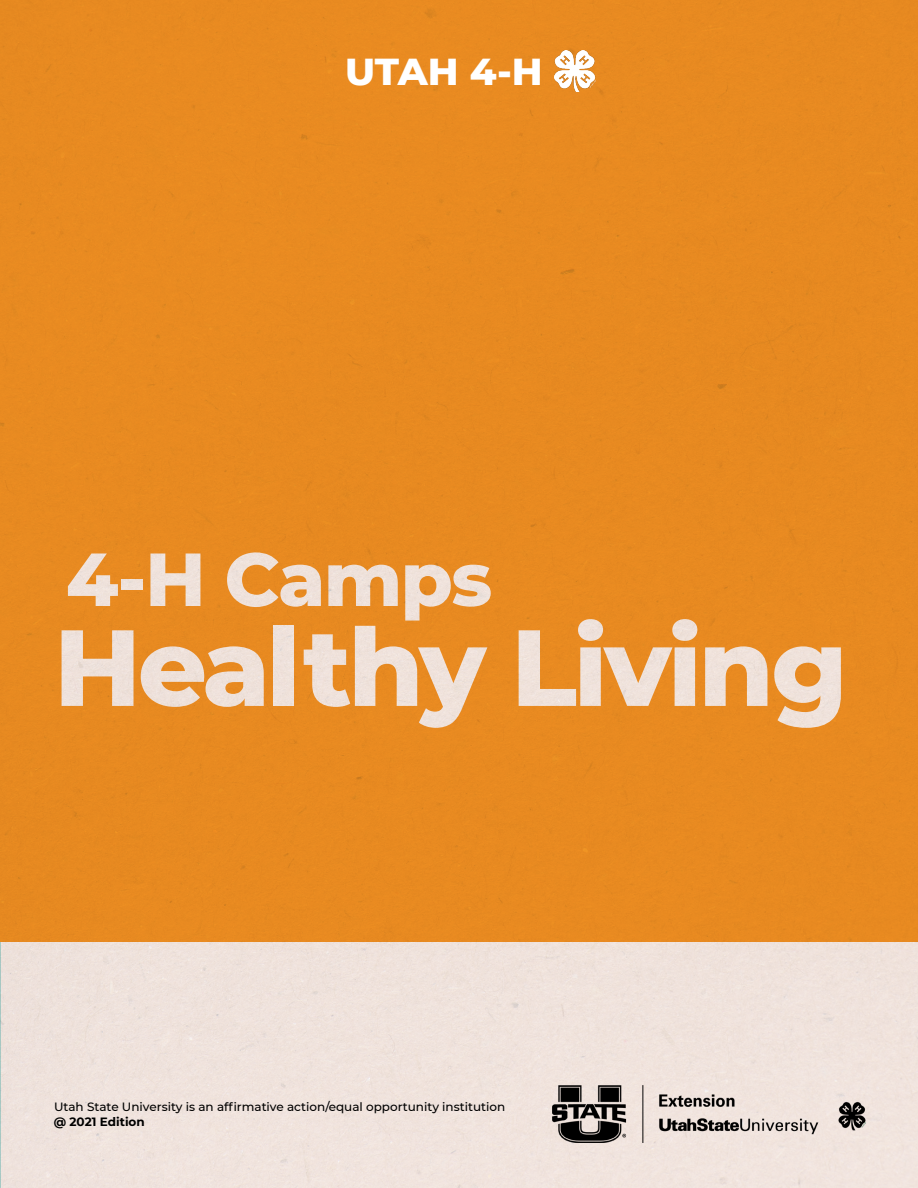
<style>
.page{position:relative;width:918px;height:1188px;background:#fff}
.page>*{position:absolute;margin:0;border:0;box-sizing:border-box;transform-origin:0 0}
.t1{font:800 108px "Montserrat";letter-spacing:-.03em;color:#fff}
.t2{font:800 75px "Montserrat";letter-spacing:-.02em;color:#fff}
.t3{font:800 38.25px "Montserrat";color:#fff}
.t4{font:500 12px "Montserrat";color:#000}
.t5{font:700 12px "Montserrat";color:#000}
</style>
<div class="page">
<img style="left:0;top:0;width:918px;height:1188px">
<img style="left:555px;top:50px;width:41px;height:42px">
<p class="t3" style="left:345px;top:43px;width:199px">UTAH 4-H</p>
<p class="t2" style="left:66px;top:524px;width:428px">4-H Camps</p>
<p class="t1" style="left:54px;top:588px;width:795px">Healthy Living</p>
<p class="t4" style="left:54px;top:1098px;width:453px">Utah State University is an affirmative action/equal opportunity institution</p>
<p class="t5" style="left:54px;top:1113px;width:93px">@ 2021 Edition</p>
</div>
